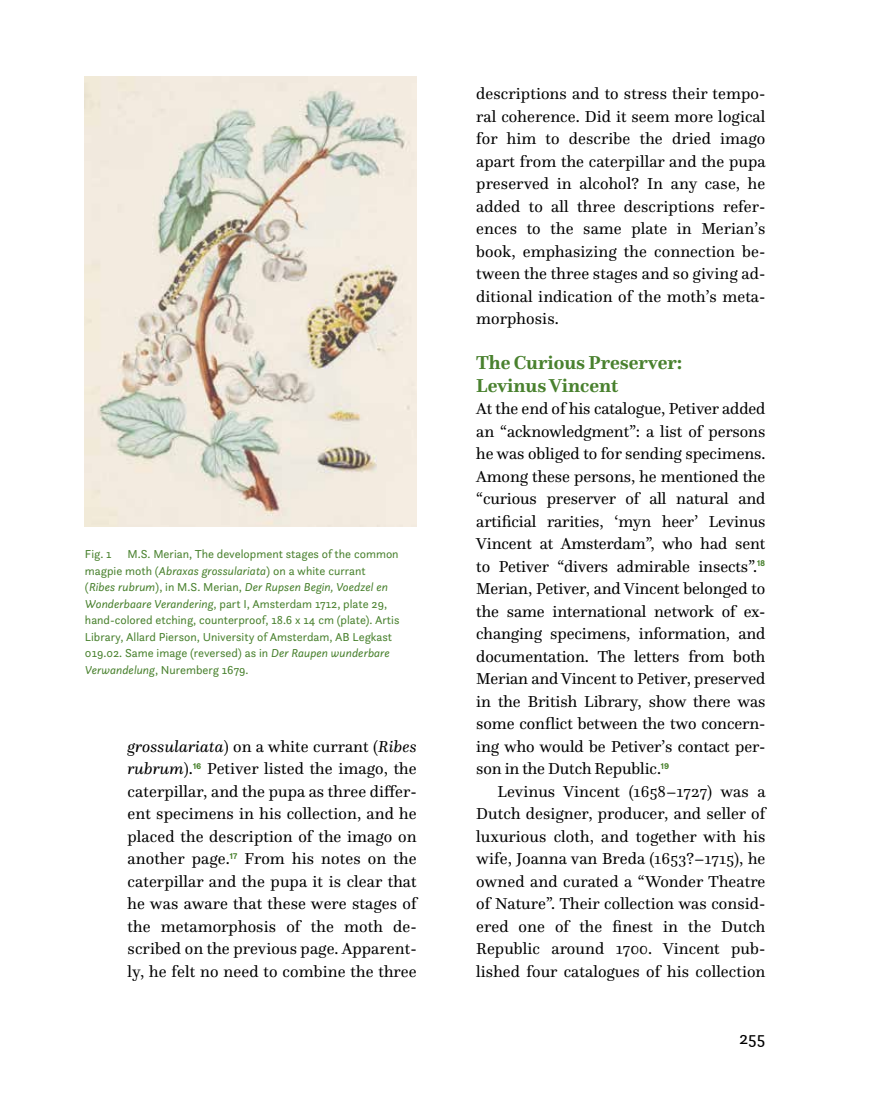
<style>
.page{position:relative;width:893px;height:1106px;background:#fff}
.page>*{position:absolute;margin:0;border:0;box-sizing:border-box;transform-origin:0 0}
.t1{font:700 19.5px/22.5px "Questa";color:#49812e}
.t2{font:18px "Questa Sans";color:#000}
.t3{font:16.5px/22.5px "Questa";letter-spacing:.005em;color:#000;text-align:justify}
.t4{font:12px/16.5px "Questa Sans";color:#49812e}
.s1{font-style:italic}
</style>
<div class="page">
<img style="left:85px;top:76px;width:332px;height:450px">
<p class="t4" style="left:85px;top:545px;width:316px;text-indent:43px">M.S. Merian, The development stages of the common magpie moth (<span class="s1">Abraxas grossulariata</span>) on a white currant<br>(<span class="s1">Ribes rubrum</span>), in M.S. Merian, <span class="s1">Der Rupsen Begin, Voedzel en Wonderbaare Verandering</span>, part I, Amsterdam 1712, plate 29, hand-colored etching, counterproof, 18.6 x 14 cm (plate). Artis Library, Allard Pierson, University of Amsterdam, AB Legkast 019.02. Same image (reversed) as in <span class="s1">Der Raupen wunderbare Verwandelung</span>, Nuremberg 1679.</p>
<p class="t4" style="left:85px;top:545px;width:28px">Fig. 1</p>
<p class="t3" style="left:128px;top:735px;width:292px"><span class="s1">grossulariata</span>) on a white currant (<span class="s1">Ribes rubrum</span>).<sup>16</sup> Petiver listed the imago, the caterpillar, and the pupa as three differ&shy;ent specimens in his collection, and he placed the description of the imago on another page.<sup>17</sup> From his notes on the caterpillar and the pupa it is clear that he was aware that these were stages of the metamorphosis of the moth de&shy;scribed on the previous page. Apparent&shy;ly, he felt no need to combine the three</p>
<p class="t3" style="left:476px;top:82px;width:291px">descriptions and to stress their tempo&shy;ral coherence. Did it seem more logical for him to describe the dried imago apart from the caterpillar and the pupa preserved in alcohol? In any case, he added to all three descriptions refer&shy;ences to the same plate in Merian’s book, emphasizing the connection be&shy;tween the three stages and so giving ad&shy;ditional indication of the moth’s meta&shy;morphosis.</p>
<p class="t1" style="left:476px;top:351px;width:208px">The Curious Preserver:<br>Levinus Vincent</p>
<p class="t3" style="left:476px;top:397px;width:291px">At the end of his catalogue, Petiver added an “acknowledgment”: a list of persons he was obliged to for sending specimens.<br>Among these persons, he mentioned the “curious preserver of all natural and artificial rarities, ‘myn heer’ Levinus Vincent at Amsterdam”, who had sent to Petiver “divers admirable insects”.<sup>18<br></sup>Merian, Petiver, and Vincent belonged to the same international network of ex&shy;changing specimens, information, and documentation. The letters from both Merian and Vincent to Petiver, preserved in the British Library, show there was some conflict between the two concern&shy;ing who would be Petiver’s contact per&shy;son in the Dutch Republic.<sup>19</sup></p>
<p class="t3" style="left:476px;top:780px;width:292px;text-indent:21px">Levinus Vincent (1658–1727) was a Dutch designer, producer, and seller of luxurious cloth, and together with his wife, Joanna van Breda (1653?–1715), he owned and curated a “Wonder Theatre of Nature”. Their collection was consid&shy;ered one of the finest in the Dutch Republic around 1700. Vincent pub&shy;lished four catalogues of his collection</p>
<p class="t2" style="left:739px;top:1027px;width:28px">255</p>
</div>
